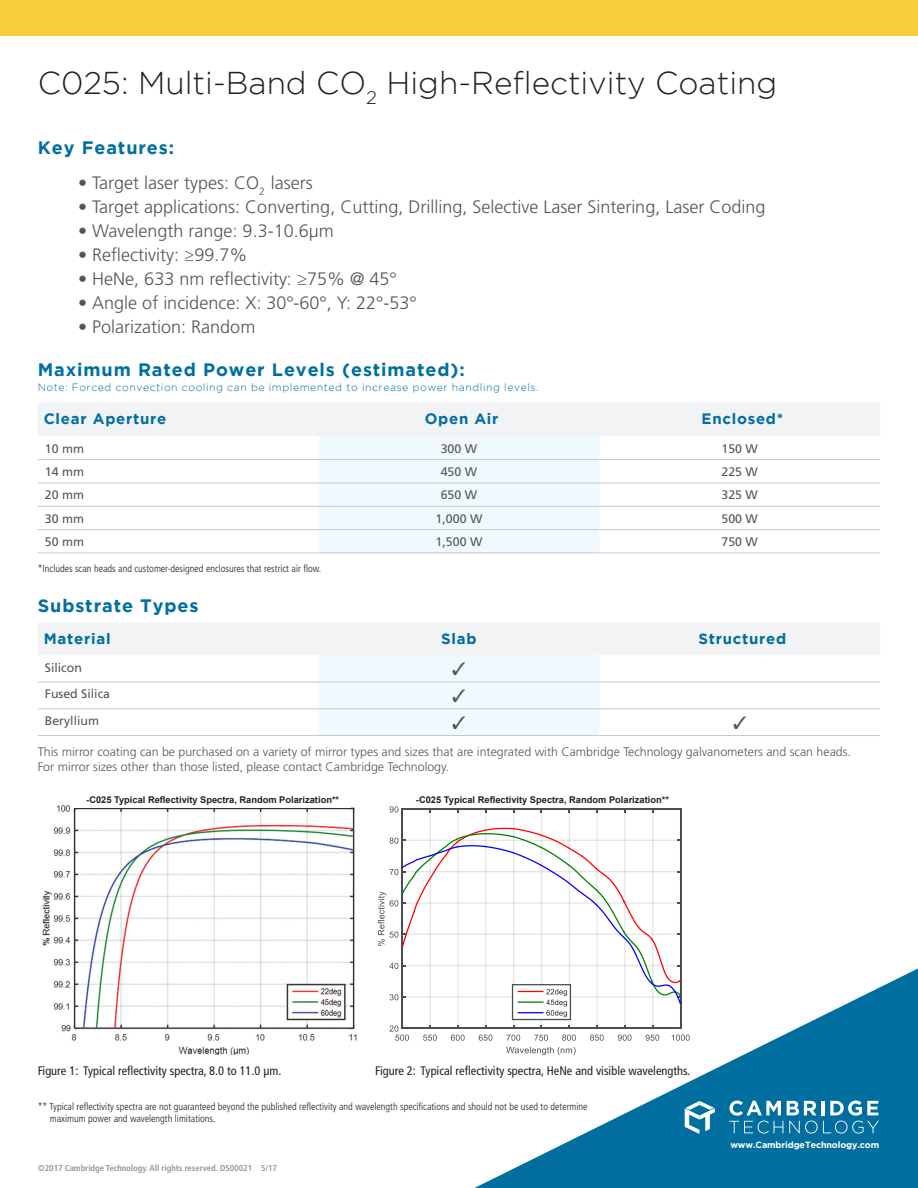
<style>
.page{position:relative;width:918px;height:1188px;background:#fff}
.page>*{position:absolute;margin:0;border:0;box-sizing:border-box;transform-origin:0 0}
.t1{font:300 31.5px "Gotham";color:#231f20}
.t2{font:300 18px "Frutiger LT Std";color:#555659}
.t3{font:700 18px "Gotham";letter-spacing:.05em;color:#006fa0}
.t4{font:700 15px "Gotham";letter-spacing:.05em;color:#006fa0}
.t5{font:300 12.3px/14.9px "Frutiger LT Std";color:#555659}
.t6{font:condensed 12.3px "Frutiger LT Std";color:#231f20}
.t7{font:12.3px "Frutiger LT Std";color:#555659}
.t8{font:300 10.5px "Gotham";letter-spacing:.05em;color:#006fa0}
.t9{font:300 condensed 10.2px/12px "Frutiger LT Std";color:#231f20}
.t10{font:9.45px "Calibri";color:#231f20}
.t11{font:700 9.3px "Arial";color:#231f20}
.t12{font:700 9px "Gotham";letter-spacing:-.01em;color:#fff}
.t13{font:700 condensed 8.7px "Frutiger LT Std";color:#939598}
.s1{font-family:"Calibri";font-stretch:normal;font-size:9.45px}
</style>
<div class="page">
<div style="left:0;top:0;width:918px;height:36px;background:#f8ce3c"></div>
<svg style="left:38px;top:403px;width:842px;height:150px"></svg>
<hr style="left:38px;top:459px;width:281px;height:1px;background:#c7c8ca">
<hr style="left:319px;top:459px;width:280px;height:1px;background:#c7c8ca">
<hr style="left:599px;top:459px;width:281px;height:1px;background:#c7c8ca">
<hr style="left:38px;top:483px;width:281px;height:1px;background:#c7c8ca">
<hr style="left:319px;top:483px;width:280px;height:1px;background:#c7c8ca">
<hr style="left:599px;top:483px;width:281px;height:1px;background:#c7c8ca">
<hr style="left:38px;top:506px;width:281px;height:1px;background:#c7c8ca">
<hr style="left:319px;top:506px;width:280px;height:1px;background:#c7c8ca">
<hr style="left:599px;top:506px;width:281px;height:1px;background:#c7c8ca">
<hr style="left:38px;top:529px;width:281px;height:1px;background:#c7c8ca">
<hr style="left:319px;top:529px;width:280px;height:1px;background:#c7c8ca">
<hr style="left:599px;top:529px;width:281px;height:1px;background:#c7c8ca">
<hr style="left:38px;top:553px;width:281px;height:1px;background:#c7c8ca">
<hr style="left:319px;top:553px;width:280px;height:1px;background:#c7c8ca">
<hr style="left:599px;top:553px;width:281px;height:1px;background:#c7c8ca">
<svg style="left:474px;top:968px;width:444px;height:220px;fill:#006fa0"></svg>
<svg style="left:685px;top:1101px;width:30px;height:33px"></svg>
<svg style="left:729px;top:1101px;width:150px;height:33px"></svg>
<img style="left:42px;top:805px;width:315px;height:249px">
<hr style="left:430px;top:809px;width:1px;height:219px;background:#4b4c4d;opacity:.15">
<hr style="left:457px;top:809px;width:2px;height:219px;background:#4b4c4d;opacity:.15">
<hr style="left:485px;top:809px;width:1px;height:219px;background:#4b4c4d;opacity:.15">
<hr style="left:513px;top:809px;width:1px;height:219px;background:#4b4c4d;opacity:.15">
<hr style="left:541px;top:809px;width:1px;height:219px;background:#4b4c4d;opacity:.15">
<hr style="left:569px;top:809px;width:1px;height:219px;background:#4b4c4d;opacity:.15">
<hr style="left:596px;top:809px;width:2px;height:219px;background:#4b4c4d;opacity:.15">
<hr style="left:624px;top:809px;width:2px;height:219px;background:#4b4c4d;opacity:.15">
<hr style="left:652px;top:809px;width:1px;height:219px;background:#4b4c4d;opacity:.15">
<hr style="left:402px;top:808px;width:279px;height:2px;background:#4b4c4d">
<svg style="left:506px;top:1047px;width:70px;height:8px"></svg>
<hr style="left:402px;top:808px;width:1px;height:220px;background:#4b4c4d">
<hr style="left:680px;top:808px;width:1px;height:220px;background:#4b4c4d">
<svg style="left:390px;top:806px;width:12px;height:6px"></svg>
<svg style="left:429px;top:810px;width:225px;height:2px"></svg>
<svg style="left:378px;top:827px;width:312px;height:214px"></svg>
<div style="left:75px;top:790px;width:276px;height:18px;background:#fff"></div>
<svg style="left:38px;top:623px;width:842px;height:113px"></svg>
<h1 class="t1" style="left:38px;top:65px;width:741px">C025: Multi-Band CO<sub>2</sub> High-Reflectivity Coating</h1>
<p class="t3" style="left:38px;top:137px;width:138px">Key Features:</p>
<p class="t2" style="left:78px;top:173px;width:236px">• Target laser types: CO<sub>2</sub> lasers</p>
<p class="t2" style="left:78px;top:197px;width:689px">• Target applications: Converting, Cutting, Drilling, Selective Laser Sintering, Laser Coding</p>
<p class="t2" style="left:78px;top:221px;width:257px">• Wavelength range: 9.3-10.6µm</p>
<p class="t2" style="left:78px;top:245px;width:171px">• Reflectivity: ≥99.7%</p>
<p class="t2" style="left:78px;top:269px;width:320px">• HeNe, 633 nm reflectivity: ≥75% @ 45°</p>
<p class="t2" style="left:78px;top:293px;width:340px">• Angle of incidence: X: 30°-60°, Y: 22°-53°</p>
<p class="t2" style="left:78px;top:317px;width:179px">• Polarization: Random</p>
<p class="t3" style="left:38px;top:360px;width:429px">Maximum Rated Power Levels (estimated):</p>
<p class="t8" style="left:38px;top:382px;width:502px">Note: Forced convection cooling can be implemented to increase power handling levels.</p>
<p class="t4" style="left:44px;top:410px;width:124px">Clear Aperture</p>
<p class="t4" style="left:425px;top:410px;width:75px">Open Air</p>
<p class="t4" style="left:702px;top:410px;width:83px">Enclosed*</p>
<p class="t7" style="left:45px;top:441px;width:41px">10 mm</p>
<p class="t7" style="left:441px;top:441px;width:38px">300 W</p>
<p class="t7" style="left:722px;top:441px;width:38px">150 W</p>
<p class="t7" style="left:45px;top:464px;width:41px">14 mm</p>
<p class="t7" style="left:441px;top:464px;width:38px">450 W</p>
<p class="t7" style="left:722px;top:464px;width:38px">225 W</p>
<p class="t7" style="left:45px;top:488px;width:41px">20 mm</p>
<p class="t7" style="left:441px;top:488px;width:38px">650 W</p>
<p class="t7" style="left:722px;top:488px;width:38px">325 W</p>
<p class="t7" style="left:45px;top:511px;width:41px">30 mm</p>
<p class="t7" style="left:436px;top:511px;width:48px">1,000 W</p>
<p class="t7" style="left:722px;top:511px;width:38px">500 W</p>
<p class="t7" style="left:45px;top:534px;width:41px">50 mm</p>
<p class="t7" style="left:436px;top:534px;width:48px">1,500 W</p>
<p class="t7" style="left:722px;top:534px;width:38px">750 W</p>
<p class="t9" style="left:38px;top:562px;width:285px">*Includes scan heads and customer-designed enclosures that restrict air flow.</p>
<p class="t3" style="left:38px;top:595px;width:162px">Substrate Types</p>
<p class="t4" style="left:44px;top:631px;width:68px">Material</p>
<p class="t4" style="left:441px;top:631px;width:37px">Slab</p>
<p class="t4" style="left:698px;top:631px;width:89px">Structured</p>
<p class="t7" style="left:45px;top:660px;width:39px">Silicon</p>
<p class="t7" style="left:45px;top:687px;width:67px">Fused Silica</p>
<p class="t7" style="left:45px;top:714px;width:56px">Beryllium</p>
<p class="t5" style="left:38px;top:745px;width:815px">This mirror coating can be purchased on a variety of mirror types and sizes that are integrated with Cambridge Technology galvanometers and scan heads.<br>For mirror sizes other than those listed, please contact Cambridge Technology.</p>
<p class="t11" style="left:86px;top:793px;width:255px">-C025 Typical Reflectivity Spectra, Random Polarization**</p>
<p class="t11" style="left:416px;top:793px;width:255px">-C025 Typical Reflectivity Spectra, Random Polarization**</p>
<p class="t6" style="left:38px;top:1063px;width:245px">Figure 1: Typical reflectivity spectra, 8.0 to 11.0 µm.</p>
<p class="t6" style="left:356px;top:1063px;width:336px"><span class="s1">Figure 2</span>Figure 2: Typical reflectivity spectra, HeNe and visible wavelengths.</p>
<p class="t10" style="left:387px;top:1065px;width:229px">: Typical reflectivity spectra, HeNe and visible wavelengths.</p>
<p class="t9" style="left:50px;top:1101px;width:539px;text-indent:-12px">** Typical reflectivity spectra are not guaranteed beyond the published reflectivity and wavelength specifications and should not be used to determine maximum power and wavelength limitations.</p>
<p class="t13" style="left:38px;top:1163px;width:241px">©2017 Cambridge Technology. All rights reserved. DS00021 5/17</p>
<p class="t12" style="left:730px;top:1140px;width:150px">www.CambridgeTechnology.com</p>
</div>
